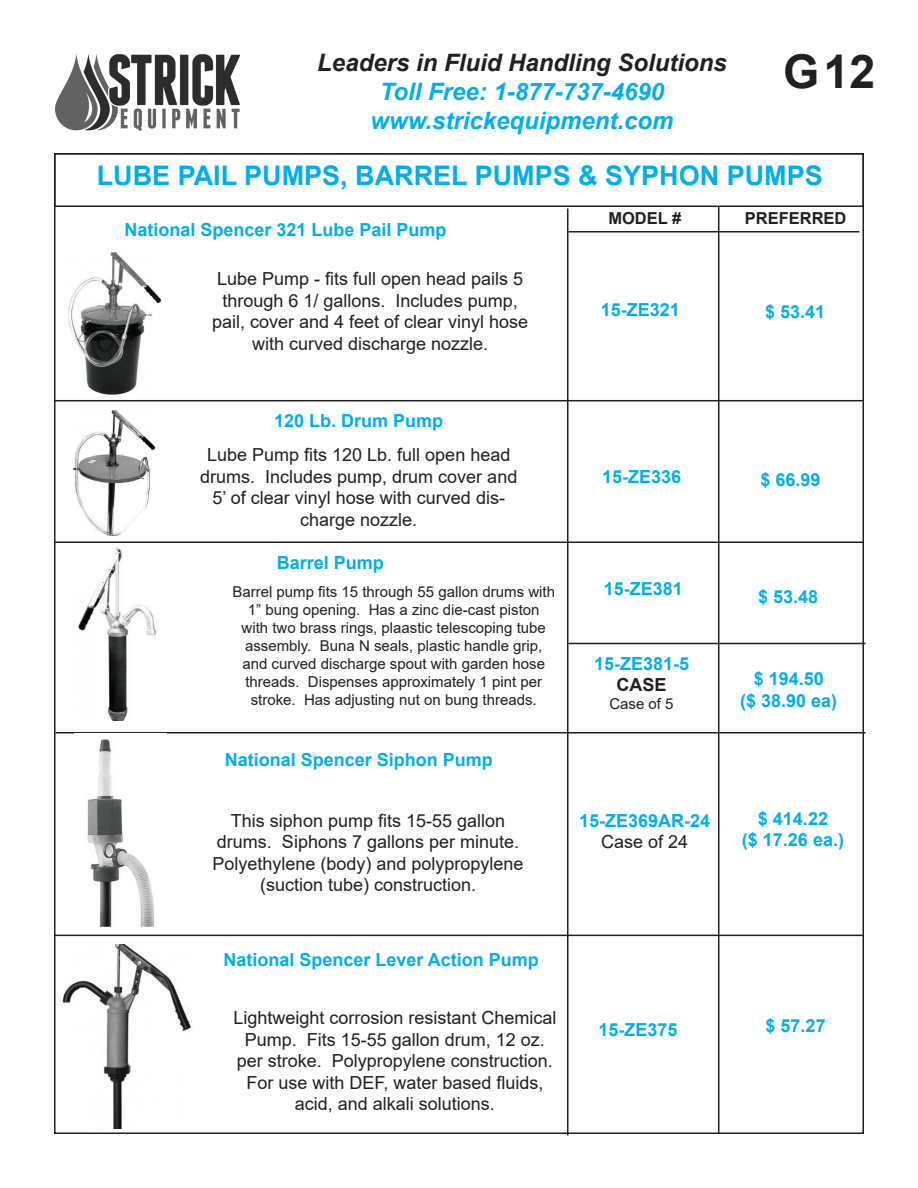
<style>
.page{position:relative;width:918px;height:1188px;background:#fff}
.page>*{position:absolute;margin:0;border:0;box-sizing:border-box;transform-origin:0 0}
.t1{font:700 46.5px "Arial";color:#231f20}
.t2{font:700 27px "Arial";color:#00aeef}
.t3{font:italic 700 24px "Arial";color:#00aeef}
.t4{font:italic 700 24px "Arial";color:#231f20}
.t5{font:18px/21.6px "Arial";color:#231f20;text-align:center}
.t6{font:700 18px/21.6px "Arial";color:#00aeef;text-align:center}
.t7{font:700 16.5px "Arial";color:#231f20}
.t8{font:15px/18px "Arial";color:#231f20;text-align:center}
.s1{color:#231f20}
.s2{font-weight:400;color:#231f20}
</style>
<div class="page">
<img style="left:56px;top:54px;width:184px;height:76px">
<div style="left:54px;top:153px;width:810px;height:54px;border:2px solid #231f20"></div>
<hr style="left:718px;top:207px;width:1px;height:927px;background:#231f20">
<hr style="left:567px;top:208px;width:1px;height:928px;background:#231f20">
<hr style="left:568px;top:231px;width:291px;height:1px;background:#231f20">
<hr style="left:56px;top:732px;width:810px;height:2px;background:#231f20">
<hr style="left:54px;top:400px;width:810px;height:1px;background:#231f20">
<hr style="left:568px;top:643px;width:298px;height:1px;background:#231f20">
<hr style="left:54px;top:542px;width:810px;height:1px;background:#231f20">
<hr style="left:54px;top:935px;width:810px;height:1px;background:#231f20">
<img style="left:68px;top:253px;width:94px;height:142px">
<img style="left:72px;top:411px;width:84px;height:124px">
<img style="left:62px;top:944px;width:129px;height:184px">
<img style="left:87px;top:739px;width:67px;height:188px">
<img style="left:78px;top:548px;width:79px;height:173px">
<p class="t4" style="left:317px;top:47px;width:411px">Leaders in Fluid Handling Solutions</p>
<p class="t3" style="left:380px;top:76px;width:286px">Toll Free: 1-877-737-4690</p>
<p class="t3" style="left:370px;top:105px;width:305px">www.strickequipment.com</p>
<p class="t1" style="left:783px;top:39px;width:94px">G12</p>
<p class="t2" style="left:97px;top:157px;width:728px">LUBE PAIL PUMPS, BARREL PUMPS &amp; SYPHON PUMPS</p>
<p class="t6" style="left:124px;top:219px;width:324px">National Spencer 321 Lube Pail Pump</p>
<p class="t5" style="left:212px;top:268px;width:318px">Lube Pump - fits full open head pails 5 through 6 1/ gallons. Includes pump, pail, cover and 4 feet of clear vinyl hose with curved discharge nozzle.</p>
<p class="t6" style="left:274px;top:411px;width:171px">120 Lb. Drum Pump</p>
<p class="t5" style="left:200px;top:444px;width:319px">Lube Pump fits 120 Lb. full open head drums. Includes pump, drum cover and<br>5’ of clear vinyl hose with curved dis&shy;charge nozzle.</p>
<p class="t6" style="left:277px;top:552px;width:109px">Barrel Pump</p>
<p class="t8" style="left:232px;top:583px;width:324px">Barrel pump fits 15 through 55 gallon drums with 1” bung opening. Has a zinc die-cast piston<br>with two brass rings, plaastic telescoping tube assembly. Buna N seals, plastic handle grip, and curved discharge spout with garden hose threads. Dispenses approximately 1 pint per stroke. Has adjusting nut on bung threads.</p>
<p class="t6" style="left:225px;top:749px;width:270px">National Spencer Siphon Pump</p>
<p class="t5" style="left:212px;top:809px;width:313px">This siphon pump fits 15-55 gallon drums. Siphons 7 gallons per minute.<br>Polyethylene (body) and polypropylene (suction tube) construction.</p>
<p class="t6" style="left:223px;top:949px;width:317px">National Spencer Lever Action Pump</p>
<p class="t5" style="left:233px;top:1007px;width:325px">Lightweight corrosion resistant Chemical Pump. Fits 15-55 gallon drum, 12 oz. per stroke. Polypropylene construction.<br>For use with DEF, water based fluids, acid, and alkali solutions.</p>
<p class="t7" style="left:608px;top:207px;width:75px">MODEL #</p>
<p class="t7" style="left:745px;top:207px;width:103px">PREFERRED</p>
<p class="t6" style="left:601px;top:299px;width:81px">15-ZE321</p>
<p class="t6" style="left:765px;top:301px;width:62px">$ 53.41</p>
<p class="t6" style="left:602px;top:466px;width:81px">15-ZE336</p>
<p class="t6" style="left:604px;top:578px;width:81px">15-ZE381</p>
<p class="t6" style="left:594px;top:653px;width:97px">15-ZE381-5<br><span class="s1">CASE</span></p>
<p class="t8" style="left:609px;top:695px;width:66px">Case of 5</p>
<p class="t6" style="left:761px;top:469px;width:62px">$ 66.99</p>
<p class="t6" style="left:758px;top:586px;width:62px">$ 53.48</p>
<p class="t6" style="left:740px;top:668px;width:99px">$ 194.50<br>($ 38.90 ea)</p>
<p class="t6" style="left:579px;top:810px;width:133px">15-ZE369AR-24<br><span class="s2">Case of 24</span></p>
<p class="t6" style="left:742px;top:808px;width:104px">$ 414.22<br>($ 17.26 ea.)</p>
<p class="t6" style="left:599px;top:1019px;width:81px">15-ZE375</p>
<p class="t6" style="left:766px;top:1015px;width:62px">$ 57.27</p>
</div>
